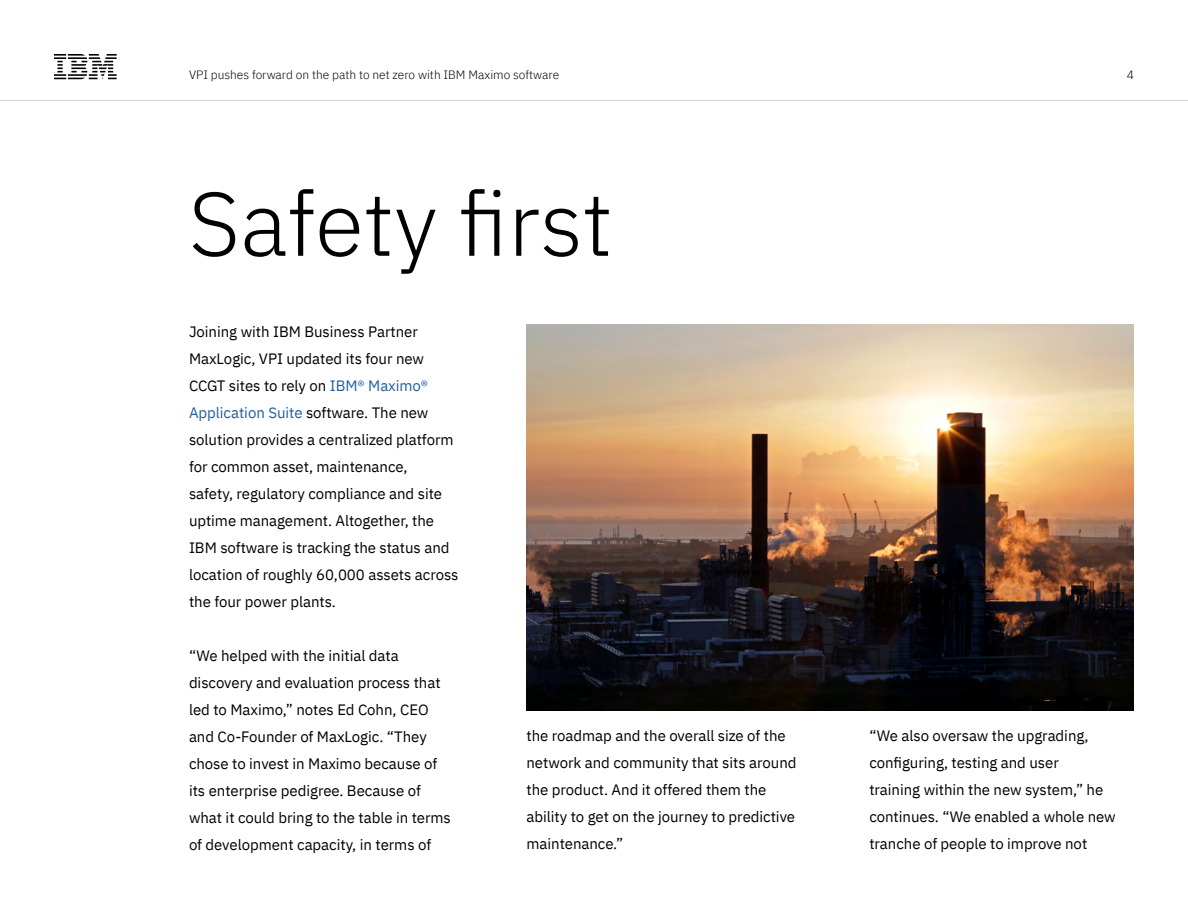
<style>
.page{position:relative;width:1188px;height:918px;background:#fff}
.page>*{position:absolute;margin:0;border:0;box-sizing:border-box;transform-origin:0 0}
.t1{font:300 90px "IBM Plex Sans";color:#000}
.t2{font:15px/27px "IBM Plex Sans";letter-spacing:-.005em;color:#000}
.t3{font:300 12px "IBM Plex Sans";color:#000101}
.s1{color:#215e9e}
</style>
<div class="page">
<hr style="left:0;top:100px;width:1188px;height:1px;background:#d1d3d4">
<svg style="left:54px;top:54px;width:63px;height:25px"></svg>
<img style="left:526px;top:325px;width:608px;height:385px">
<p class="t3" style="left:189px;top:66px;width:372px">VPI pushes forward on the path to net zero with IBM Maximo software</p>
<p class="t3" style="left:1127px;top:66px;width:9px">4</p>
<h1 class="t1" style="left:189px;top:156px;width:425px">Safety first</h1>
<p class="t2" style="left:189px;top:317px;width:271px">Joining with IBM Business Partner MaxLogic, VPI updated its four new CCGT sites to rely on <span class="s1">IBM® Maximo® Application Suite</span> software. The new solution provides a centralized platform for common asset, maintenance,<br>safety, regulatory compliance and site uptime management. Altogether, the IBM software is tracking the status and location of roughly 60,000 assets across the four power plants.</p>
<p class="t2" style="left:189px;top:641px;width:263px">“We helped with the initial data discovery and evaluation process that led to Maximo,” notes Ed Cohn, CEO and Co-Founder of MaxLogic. “They chose to invest in Maximo because of its enterprise pedigree. Because of what it could bring to the table in terms of development capacity, in terms of</p>
<p class="t2" style="left:526px;top:721px;width:272px">the roadmap and the overall size of the network and community that sits around the product. And it offered them the ability to get on the journey to predictive maintenance.”</p>
<p class="t2" style="left:869px;top:721px;width:248px">“We also oversaw the upgrading, configuring, testing and user<br>training within the new system,” he continues. “We enabled a whole new tranche of people to improve not</p>
</div>
